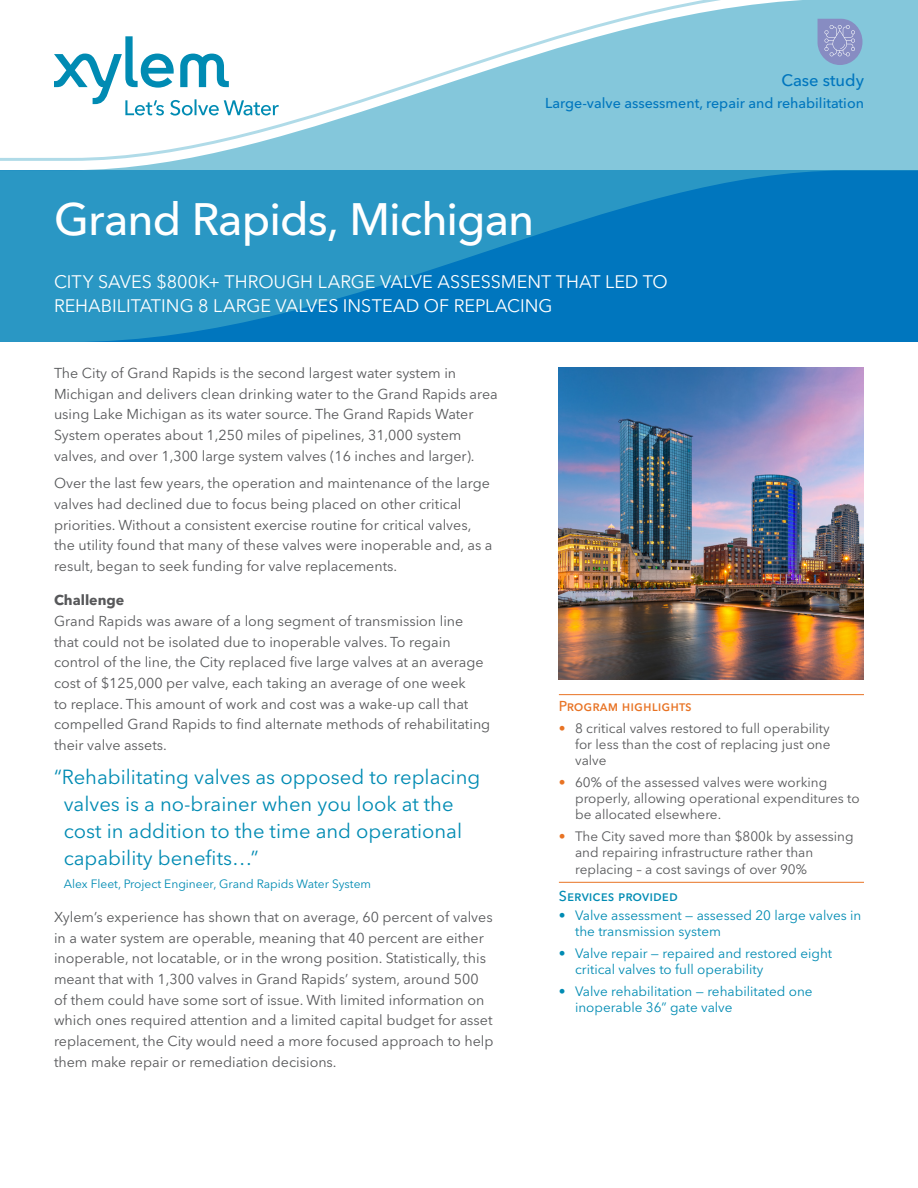
<style>
.page{position:relative;width:918px;height:1188px;background:#fff}
.page>*{position:absolute;margin:0;border:0;box-sizing:border-box;transform-origin:0 0}
.CS_Main_Title_Custom{font:500 45px "Avenir Next LT Pro";letter-spacing:-.02em;color:#fff}
.CS_Callout__large_bl{font:20.25px/27px "Avenir Next LT Pro";color:#008bb3}
.CS_Main_Title_SUBHEA{font:18px/24px "Avenir Next LT Pro";color:#fff}
.CS__Case_Study__Head{font:500 16.5px "Avenir Next LT Pro";color:#0076be}
.CS_Body_Text_Last_Pa{font:14.25px/20.7px "Avenir Next LT Pro";color:#57585a}
.CS_Body_Text{font:14.25px/20.7px "Avenir Next LT Pro";color:#57585a}
.CS__Case_Study__Subh{font:500 14.25px "Avenir Next LT Pro";color:#0076be}
.CS_Program_Highlight{font:500 14.25px "Avenir Next LT Pro";color:#e87324}
.SC_supporting__space{font:500 14.25px "Avenir Next LT Pro";color:#008bb3}
.CS_Subhead{font:700 14.25px "Avenir Next LT Pro";color:#57585a}
.CS_Program_Highlight-2{font:13.5px/16.2px "Avenir Next LT Pro";color:#57585a}
.CS_Service_Provided{font:13.5px/16.2px "Avenir Next LT Pro";color:#008bb3}
.CS_Quoted_Speaker{font:12px "Avenir Next LT Pro";color:#008bb3}
.s1{color:#e87324}
</style>
<div class="page">
<svg style="left:0;top:161px;width:918px;height:181px;background:#1b8ac2"></svg>
<svg style="left:0;top:0;width:918px;height:161px"></svg>
<svg style="left:54px;top:36px;width:225px;height:80px"></svg>
<hr style="left:559px;top:694px;width:305px;height:1px;background:#e87324">
<img style="left:559px;top:367px;width:305px;height:313px">
<hr style="left:559px;top:882px;width:305px;height:1px;background:#e87324">
<svg style="left:818px;top:19px;width:44px;height:46px;background:#8e9cc9"></svg>
<p class="CS__Case_Study__Head" style="left:782px;top:71px;width:84px">Case study</p>
<p class="CS__Case_Study__Subh" style="left:545px;top:94px;width:320px">Large-valve assessment, repair and rehabilitation</p>
<p class="CS_Main_Title_Custom" style="left:54px;top:192px;width:482px">Grand Rapids, Michigan</p>
<p class="CS_Main_Title_SUBHEA" style="left:54px;top:270px;width:615px">CITY SAVES $800K+ THROUGH LARGE VALVE ASSESSMENT THAT LED TO<br>REHABILITATING 8 LARGE VALVES INSTEAD OF REPLACING</p>
<p class="CS_Body_Text_Last_Pa" style="left:54px;top:363px;width:445px">The City of Grand Rapids is the second largest water system in Michigan and delivers clean drinking water to the Grand Rapids area using Lake Michigan as its water source. The Grand Rapids Water System operates about 1,250 miles of pipelines, 31,000 system valves, and over 1,300 large system valves (16 inches and larger).</p>
<p class="CS_Body_Text_Last_Pa" style="left:54px;top:473px;width:440px">Over the last few years, the operation and maintenance of the large valves had declined due to focus being placed on other critical priorities. Without a consistent exercise routine for critical valves, the utility found that many of these valves were inoperable and, as a result, began to seek funding for valve replacements.</p>
<p class="CS_Subhead" style="left:54px;top:592px;width:72px">Challenge</p>
<p class="CS_Body_Text" style="left:54px;top:611px;width:438px">Grand Rapids was aware of a long segment of transmission line that could not be isolated due to inoperable valves. To regain control of the line, the City replaced five large valves at an average cost of $125,000 per valve, each taking an average of one week<br>to replace. This amount of work and cost was a wake-up call that compelled Grand Rapids to find alternate methods of rehabilitating their valve assets.</p>
<p class="CS_Callout__large_bl" style="left:64px;top:763px;width:418px;text-indent:-10px">“Rehabilitating valves as opposed to replacing valves is a no-brainer when you look at the cost in addition to the time and operational capability benefits…”</p>
<p class="CS_Quoted_Speaker" style="left:64px;top:876px;width:309px">Alex Fleet, Project Engineer, Grand Rapids Water System</p>
<p class="CS_Body_Text_Last_Pa" style="left:54px;top:907px;width:441px">Xylem’s experience has shown that on average, 60 percent of valves in a water system are operable, meaning that 40 percent are either inoperable, not locatable, or in the wrong position. Statistically, this meant that with 1,300 valves in Grand Rapids’ system, around 500 of them could have some sort of issue. With limited information on which ones required attention and a limited capital budget for asset replacement, the City would need a more focused approach to help them make repair or remediation decisions.</p>
<p class="CS_Program_Highlight" style="left:559px;top:698px;width:135px">Program highlights</p>
<p class="CS_Program_Highlight-2" style="left:575px;top:720px;width:257px;text-align:justify;text-indent:-16px"><span class="s1">•</span> 8 critical valves restored to full operability for less than the cost of replacing just one valve</p>
<p class="CS_Program_Highlight-2" style="left:575px;top:774px;width:286px;text-indent:-16px"><span class="s1">•</span> 60% of the assessed valves were working properly, allowing operational expenditures to be allocated elsewhere.</p>
<p class="CS_Program_Highlight-2" style="left:575px;top:828px;width:280px;text-indent:-16px"><span class="s1">•</span> The City saved more than $800k by assessing and repairing infrastructure rather than replacing – a cost savings of over 90%</p>
<p class="SC_supporting__space" style="left:559px;top:887px;width:121px">Services provided</p>
<p class="CS_Service_Provided" style="left:575px;top:907px;width:288px;text-indent:-16px">• Valve assessment — assessed 20 large valves in the transmission system</p>
<p class="CS_Service_Provided" style="left:575px;top:945px;width:259px;text-indent:-16px">• Valve repair — repaired and restored eight critical valves to full operability</p>
<p class="CS_Service_Provided" style="left:575px;top:984px;width:239px;text-indent:-16px">• Valve rehabilitation — rehabilitated one inoperable 36” gate valve</p>
</div>
